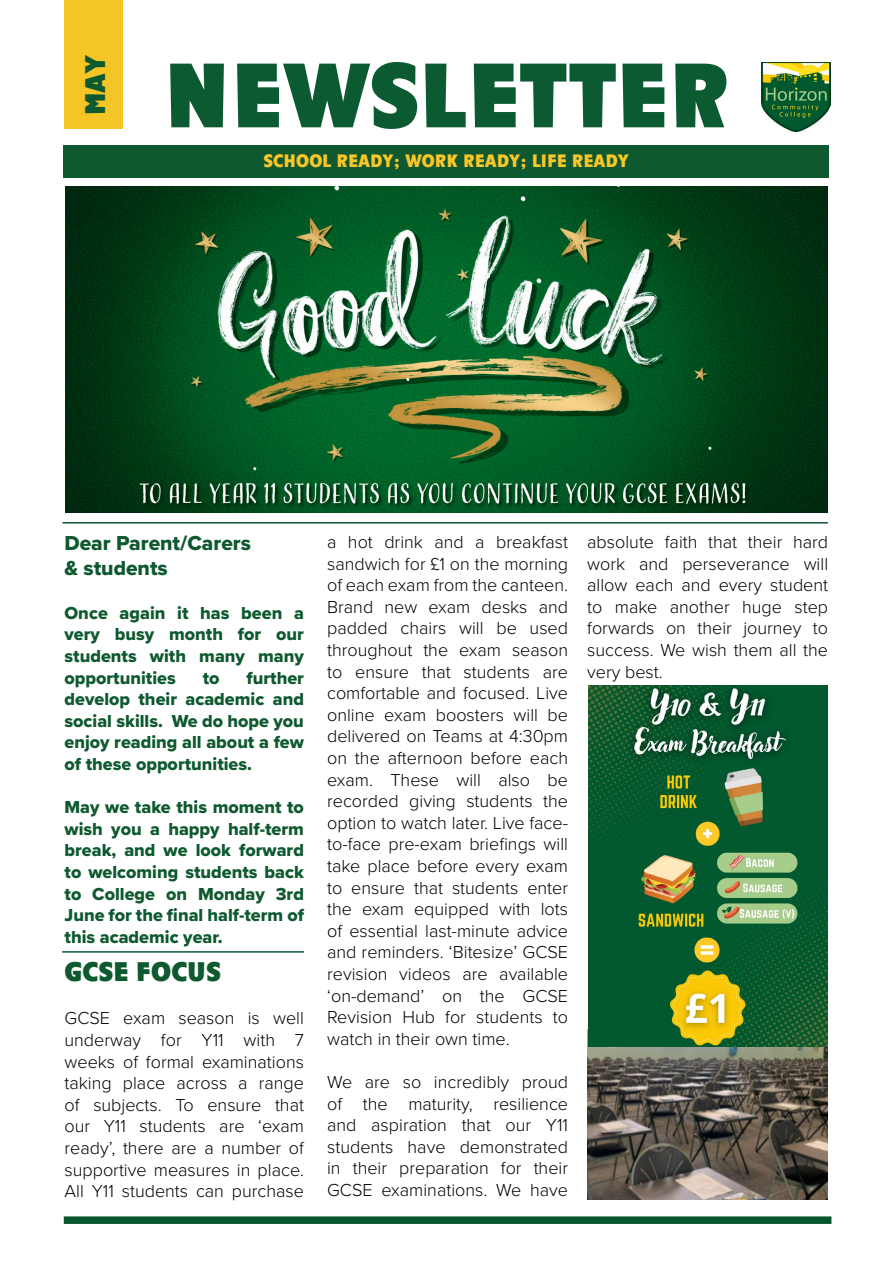
<style>
.page{position:relative;width:893px;height:1263px;background:#fff}
.page>*{position:absolute;margin:0;border:0;box-sizing:border-box;transform-origin:0 0}
.t1{font:800 91.5px "Chalfont";color:#0c5a32}
.t2{font:800 28.5px "Chalfont";color:#0e5930}
.t3{font:800 27px "Chalfont";color:#0e592f}
.t4{font:21px "Proxima Nova Extrabld";color:#0e592f}
.t5{font:300 18px/21.6px "Proxima Nova";color:#000;text-align:justify}
.t6{font:18px/21.6px "Proxima Nova Extrabld";color:#0e592f;text-align:justify}
.t7{font:700 18px "Chalfont";color:#fac628}
</style>
<div class="page">
<div style="left:64px;top:145px;width:765px;height:33px;background:#0e5930"></div>
<img style="left:66px;top:186px;width:761px;height:326px">
<div style="left:65px;top:0;width:58px;height:128px;background:#f5c425"></div>
<img style="left:588px;top:1047px;width:239px;height:152px">
<div style="left:64px;top:1216px;width:767px;height:8px;background:#09552e"></div>
<hr style="left:62px;top:522px;width:766px;height:1px;background:#09552e">
<img style="left:762px;top:62px;width:68px;height:69px">
<hr style="left:62px;top:951px;width:242px;height:2px;background:#0d5b33">
<img style="left:588px;top:685px;width:240px;height:362px">
<p class="t2" style="left:80px;top:115px;width:62px;rotate:-90deg">MAY</p>
<p class="t1" style="left:164px;top:46px;width:567px">NEWSLETTER</p>
<p class="t7" style="left:263px;top:151px;width:367px">SCHOOL READY; WORK READY; LIFE READY</p>
<p class="t4" style="left:65px;top:528px;width:188px">Dear Parent/Carers</p>
<p class="t4" style="left:65px;top:553px;width:105px">&amp; students</p>
<p class="t6" style="left:65px;top:602px;width:241px">Once again it has been a very busy month for our students with many many opportunities</p>
<p class="t6" style="left:65px;top:666px;width:241px;text-indent:182px">further develop their academic and social skills. We do hope you enjoy reading all about a few of these opportunities.</p>
<p class="t6" style="left:65px;top:796px;width:241px">May we take this moment to wish you a happy half-term break, and we look forward to welcoming students back to College on Monday 3rd June for the final half-term of this academic year.</p>
<p class="t3" style="left:65px;top:957px;width:158px">GCSE FOCUS</p>
<p class="t5" style="left:65px;top:1006px;width:241px">GCSE exam season is well underway for Y11 with 7 weeks of formal examinations taking place across a range of subjects. To ensure that our Y11 students are ‘exam ready’, there are a number of supportive measures in place.<br>All Y11 students can purchase</p>
<p class="t6" style="left:203px;top:666px;width:18px">to</p>
<p class="t5" style="left:327px;top:530px;width:242px">a hot drink and a breakfast sandwich for £1 on the morning of each exam from the canteen.<br>Brand new exam desks and padded chairs will be used throughout the exam season to ensure that students are comfortable and focused. Live online exam boosters will be delivered on Teams at 4:30pm on the afternoon before each exam. These will also be recorded giving students the option to watch later. Live face&shy;to-face pre-exam briefings will take place before every exam to ensure that students enter the exam equipped with lots of essential last-minute advice and reminders. ‘Bitesize’ GCSE revision videos are available ‘on-demand’ on the GCSE Revision Hub for students to watch in their own time.</p>
<p class="t5" style="left:327px;top:1070px;width:242px">We are so incredibly proud of the maturity, resilience and aspiration that our Y11 students have demonstrated in their preparation for their GCSE examinations. We have</p>
<p class="t5" style="left:587px;top:530px;width:242px">absolute faith that their hard work and perseverance will allow each and every student to make another huge step forwards on their journey to success. We wish them all the very best.</p>
</div>
